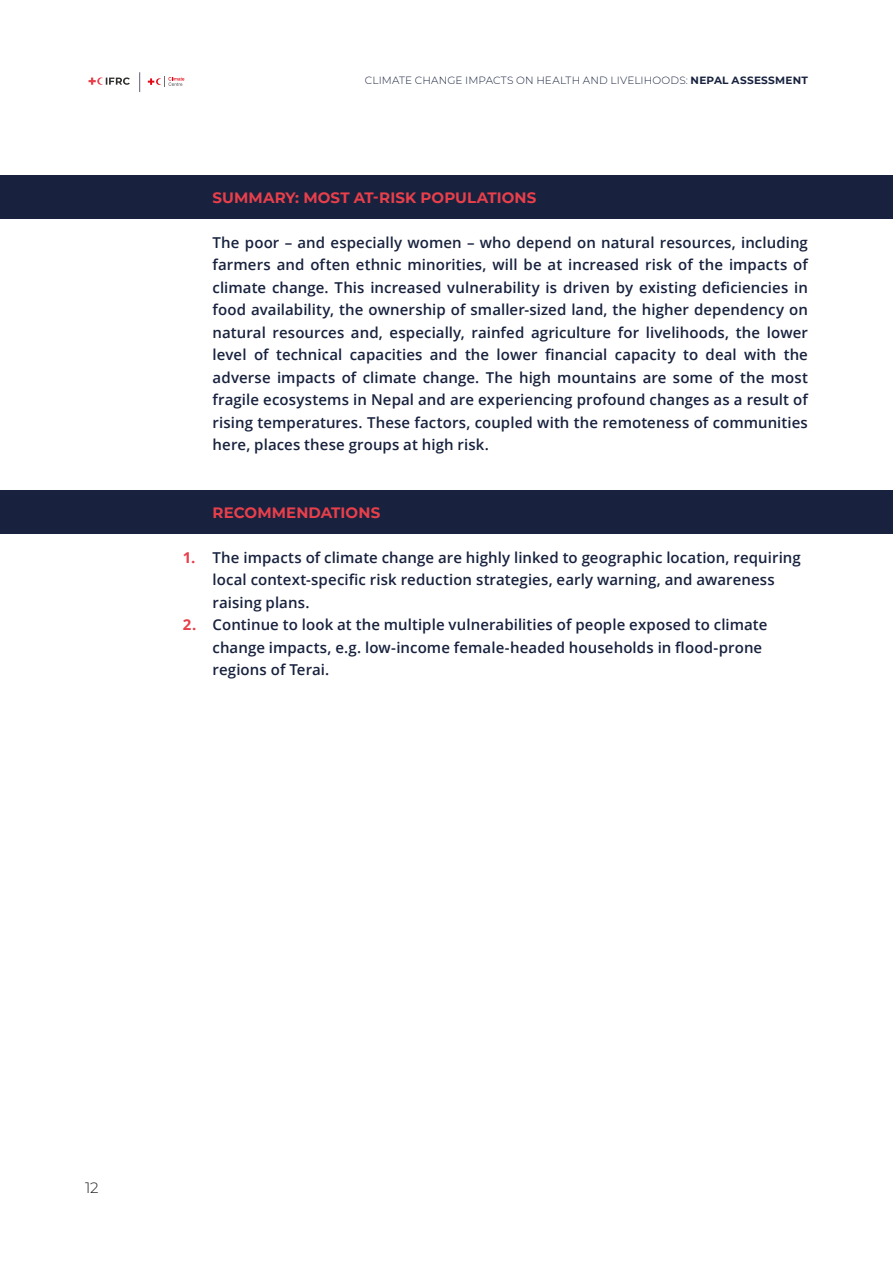
<style>
.page{position:relative;width:893px;height:1263px;background:#fff}
.page>*{position:absolute;margin:0;border:0;box-sizing:border-box;transform-origin:0 0}
.box_text_open_sans{font:600 15px/22.5px "Open Sans";letter-spacing:.005em;color:#18223e}
.Box_shaded_RED_titl{font:700 15px "Montserrat";letter-spacing:.005em;color:#e83f4b}
.t1{font:300 15px "Montserrat";color:#1d1d1b}
.t2{font:300 10.5px "Montserrat";letter-spacing:.015em;color:#18223e}
.s1{font-weight:700}
.s2{font-weight:700;color:#e83f4b}
</style>
<div class="page">
<svg style="left:89px;top:77px;width:41px;height:8px"></svg>
<svg style="left:139px;top:72px;width:46px;height:20px"></svg>
<div style="left:0;top:175px;width:893px;height:44px;background:#18223e"></div>
<div style="left:0;top:490px;width:893px;height:44px;background:#18223e"></div>
<p class="t2" style="left:365px;top:73px;width:444px">CLIMATE CHANGE IMPACTS ON HEALTH AND LIVELIHOODS: <span class="s1">NEPAL ASSESSMENT</span></p>
<p class="Box_shaded_RED_titl" style="left:213px;top:186px;width:325px">SUMMARY: MOST AT-RISK POPULATIONS</p>
<p class="box_text_open_sans" style="left:213px;top:230px;width:597px;text-align:justify">The poor – and especially women – who depend on natural resources, including farmers and often ethnic minorities, will be at increased risk of the impacts of climate change. This increased vulnerability is driven by existing deficiencies in food availability, the ownership of smaller-sized land, the higher dependency on natural resources and, especially, rainfed agriculture for livelihoods, the lower level of technical capacities and the lower financial capacity to deal with the adverse impacts of climate change. The high mountains are some of the most fragile ecosystems in Nepal and are experiencing profound changes as a result of rising temperatures. These factors, coupled with the remoteness of communities here, places these groups at high risk.</p>
<p class="Box_shaded_RED_titl" style="left:213px;top:501px;width:169px">RECOMMENDATIONS</p>
<p class="box_text_open_sans" style="left:213px;top:545px;width:590px;text-indent:-30px"><span class="s2">1.</span> The impacts of climate change are highly linked to geographic location, requiring local context-specific risk reduction strategies, early warning, and awareness raising plans.</p>
<p class="box_text_open_sans" style="left:213px;top:613px;width:556px;text-indent:-30px"><span class="s2">2.</span> Continue to look at the multiple vulnerabilities of people exposed to climate change impacts, e.g. low-income female-headed households in flood-prone regions of Terai.</p>
<p class="t1" style="left:85px;top:1177px;width:15px">12</p>
</div>
